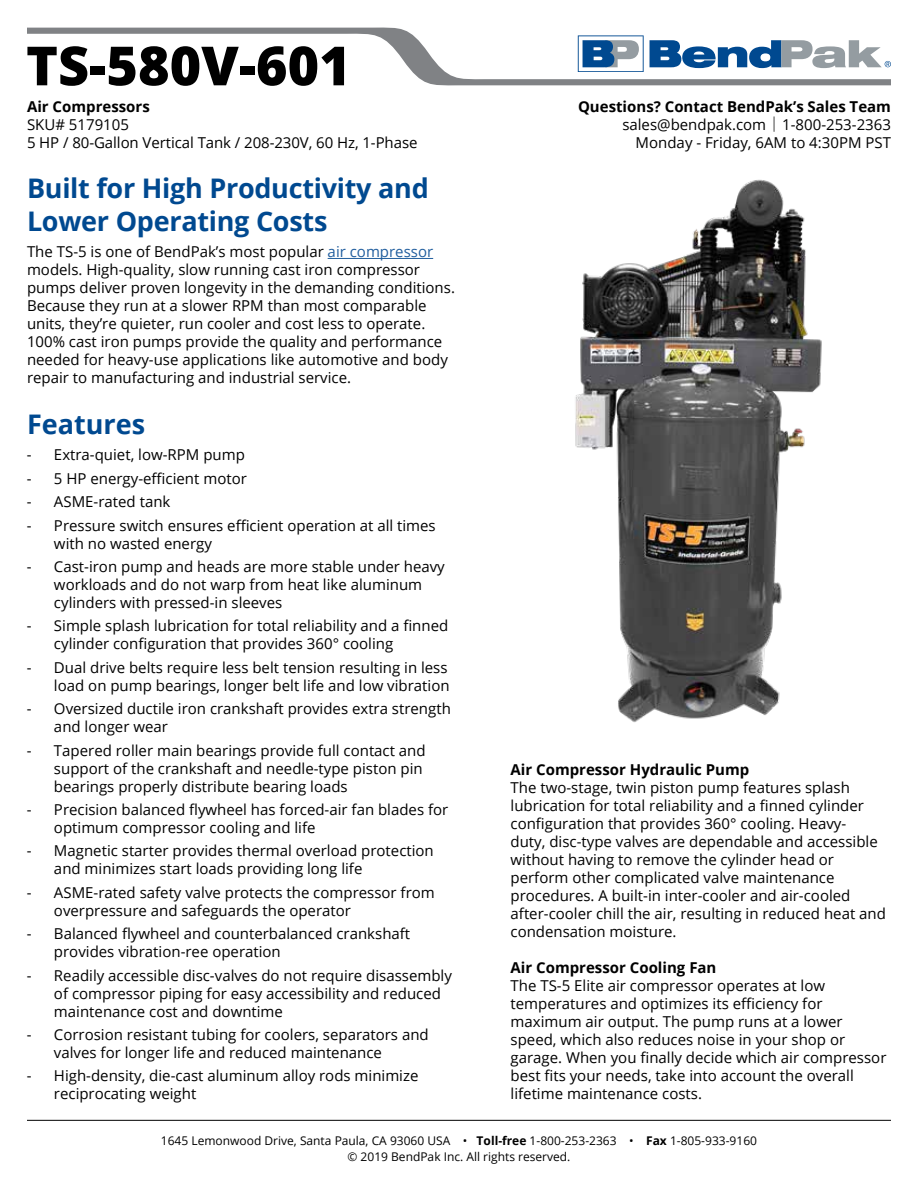
<style>
.page{position:relative;width:918px;height:1188px;background:#fff}
.page>*{position:absolute;margin:0;border:0;box-sizing:border-box;transform-origin:0 0}
.t1{font:800 54px "Open Sans";color:#000}
.t2{font:700 27px/32.4px "Open Sans";letter-spacing:-.01em;color:#004990}
.t3{font:15px/18px "Open Sans";color:#000}
.t4{font:700 15px "Open Sans";color:#000}
.t5{font:12px "Open Sans";color:#000}
.s1{color:#215e9e}
.s2{font-weight:700}
.s3{font-weight:300}
</style>
<div class="page">
<img style="left:575px;top:179px;width:247px;height:544px">
<svg style="left:27px;top:27px;width:864px;height:58px"></svg>
<hr style="left:328px;top:258px;width:105px;height:1px;background:#215e9e">
<hr style="left:27px;top:1120px;width:864px;height:1px;background:#000">
<svg style="left:650px;top:40px;width:241px;height:28px"></svg>
<svg style="left:578px;top:35px;width:66px;height:37px"></svg>
<h1 class="t1" style="left:26px;top:25px;width:326px">TS-580V-601</h1>
<p class="t4" style="left:27px;top:96px;width:124px">Air Compressors</p>
<p class="t3" style="left:27px;top:115px;width:392px">SKU# 5179105<br>5 HP / 80-Gallon Vertical Tank / 208-230V, 60 Hz, 1-Phase</p>
<h2 class="t2" style="left:27px;top:172px;width:403px">Built for High Productivity and<br>Lower Operating Costs</h2>
<p class="t3" style="left:27px;top:243px;width:429px">The TS-5 is one of BendPak’s most popular <span class="s1">air compressor </span>models. High-quality, slow running cast iron compressor pumps deliver proven longevity in the demanding conditions.<br>Because they run at a slower RPM than most comparable units, they’re quieter, run cooler and cost less to operate.<br>100% cast iron pumps provide the quality and performance needed for heavy-use applications like automotive and body repair to manufacturing and industrial service.</p>
<p class="t3" style="left:578px;top:97px;width:315px;text-align:right"><span class="s2">Questions? Contact BendPak’s Sales Team </span>sales@bendpak.com <span class="s3">|</span> 1-800-253-2363<br>Monday - Friday, 6AM to 4:30PM PST</p>
<h2 class="t2" style="left:27px;top:407px;width:120px">Features</h2>
<p class="t3" style="left:27px;top:446px;width:219px">- Extra-quiet, low-RPM pump</p>
<p class="t3" style="left:27px;top:469px;width:221px">- 5 HP energy-efficient motor</p>
<p class="t3" style="left:27px;top:492px;width:145px">- ASME-rated tank</p>
<p class="t3" style="left:54px;top:516px;width:383px;text-indent:-27px">- Pressure switch ensures efficient operation at all times with no wasted energy</p>
<p class="t3" style="left:54px;top:557px;width:392px;text-indent:-27px">- Cast-iron pump and heads are more stable under heavy workloads and do not warp from heat like aluminum cylinders with pressed-in sleeves</p>
<p class="t3" style="left:54px;top:617px;width:396px;text-indent:-27px">- Simple splash lubrication for total reliability and a finned cylinder configuration that provides 360° cooling</p>
<p class="t3" style="left:27px;top:658px;width:424px;text-align:right">- Dual drive belts require less belt tension resulting in less load on pump bearings, longer belt life and low vibration</p>
<p class="t3" style="left:54px;top:699px;width:398px;text-indent:-27px">- Oversized ductile iron crankshaft provides extra strength and longer wear</p>
<p class="t3" style="left:54px;top:741px;width:373px;text-indent:-27px">- Tapered roller main bearings provide full contact and support of the crankshaft and needle-type piston pin bearings properly distribute bearing loads</p>
<p class="t3" style="left:54px;top:800px;width:396px;text-indent:-27px">- Precision balanced flywheel has forced-air fan blades for optimum compressor cooling and life</p>
<p class="t3" style="left:54px;top:842px;width:381px;text-indent:-27px">- Magnetic starter provides thermal overload protection and minimizes start loads providing long life</p>
<p class="t3" style="left:54px;top:883px;width:382px;text-indent:-27px">- ASME-rated safety valve protects the compressor from overpressure and safeguards the operator</p>
<p class="t3" style="left:54px;top:924px;width:358px;text-indent:-27px">- Balanced flywheel and counterbalanced crankshaft provides vibration-ree operation</p>
<p class="t3" style="left:54px;top:966px;width:399px;text-indent:-27px">- Readily accessible disc-valves do not require disassembly of compressor piping for easy accessibility and reduced maintenance cost and downtime</p>
<p class="t3" style="left:54px;top:1025px;width:376px;text-indent:-27px">- Corrosion resistant tubing for coolers, separators and valves for longer life and reduced maintenance</p>
<p class="t3" style="left:54px;top:1067px;width:366px;text-indent:-27px">- High-density, die-cast aluminum alloy rods minimize reciprocating weight</p>
<p class="t4" style="left:511px;top:759px;width:240px">Air Compressor Hydraulic Pump</p>
<p class="t3" style="left:511px;top:779px;width:377px">The two-stage, twin piston pump features splash lubrication for total reliability and a finned cylinder configuration that provides 360° cooling. Heavy-<br>duty, disc-type valves are dependable and accessible without having to remove the cylinder head or perform other complicated valve maintenance procedures. A built-in inter-cooler and air-cooled after-cooler chill the air, resulting in reduced heat and condensation moisture.</p>
<p class="t4" style="left:511px;top:957px;width:207px">Air Compressor Cooling Fan</p>
<p class="t3" style="left:511px;top:977px;width:377px">The TS-5 Elite air compressor operates at low temperatures and optimizes its efficiency for maximum air output. The pump runs at a lower speed, which also reduces noise in your shop or garage. When you finally decide which air compressor best fits your needs, take into account the overall lifetime maintenance costs.</p>
<p class="t5" style="left:161px;top:1133px;width:598px">1645 Lemonwood Drive, Santa Paula, CA 93060 USA • <span class="s2">Toll-free</span> 1-800-253-2363 • <span class="s2">Fax</span> 1-805-933-9160</p>
<p class="t5" style="left:348px;top:1148px;width:224px">© 2019 BendPak Inc. All rights reserved.</p>
</div>
